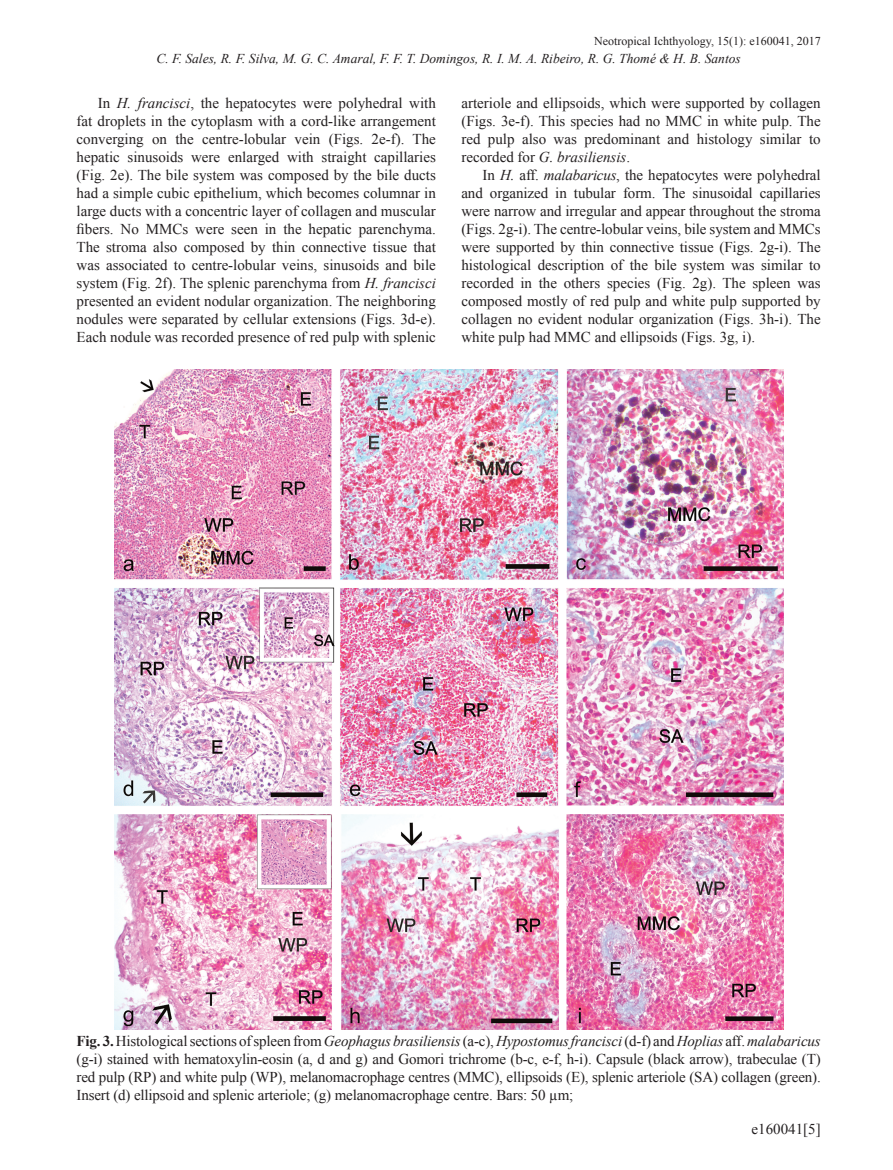
<style>
.page{position:relative;width:893px;height:1170px;background:#fff}
.page>*{position:absolute;margin:0;border:0;box-sizing:border-box;transform-origin:0 0}
.t1{font:15px/18px "Times New Roman";color:#231f20;text-align:justify}
.t2{font:italic 13.5px "Times New Roman";color:#231f20}
.t3{font:12px "Times New Roman";color:#231f20}
.s1{font-style:italic}
.s2{font-weight:700}
</style>
<div class="page">
<img style="left:114px;top:369px;width:669px;height:660px">
<p class="t3" style="left:594px;top:33px;width:228px">Neotropical Ichthyology, 15(1): e160041, 2017</p>
<p class="t2" style="left:156px;top:49px;width:586px">C. F. Sales, R. F. Silva, M. G. C. Amaral, F. F. T. Domingos, R. I. M. A. Ribeiro, R. G. Thomé &amp; H. B. Santos</p>
<p class="t1" style="left:77px;top:94px;width:361px;text-indent:21px">In <span class="s1">H. francisci</span>, the hepatocytes were polyhedral with fat droplets in the cytoplasm with a cord-like arrangement converging on the centre-lobular vein (Figs. 2e-f). The hepatic sinusoids were enlarged with straight capillaries (Fig. 2e). The bile system was composed by the bile ducts had a simple cubic epithelium, which becomes columnar in large ducts with a concentric layer of collagen and muscular fibers. No MMCs were seen in the hepatic parenchyma.<br>The stroma also composed by thin connective tissue that was associated to centre-lobular veins, sinusoids and bile system (Fig. 2f). The splenic parenchyma from <span class="s1">H. francisci </span>presented an evident nodular organization. The neighboring nodules were separated by cellular extensions (Figs. 3d-e).<br>Each nodule was recorded presence of red pulp with splenic</p>
<p class="t1" style="left:461px;top:94px;width:361px">arteriole and ellipsoids, which were supported by collagen (Figs. 3e-f). This species had no MMC in white pulp. The red pulp also was predominant and histology similar to recorded for <span class="s1">G. brasiliensis</span>.</p>
<p class="t1" style="left:461px;top:166px;width:361px;text-indent:21px">In <span class="s1">H.</span> aff. <span class="s1">malabaricus</span>, the hepatocytes were polyhedral and organized in tubular form. The sinusoidal capillaries were narrow and irregular and appear throughout the stroma (Figs. 2g-i). The centre-lobular veins, bile system and MMCs were supported by thin connective tissue (Figs. 2g-i). The histological description of the bile system was similar to recorded in the others species (Fig. 2g). The spleen was composed mostly of red pulp and white pulp supported by collagen no evident nodular organization (Figs. 3h-i). The white pulp had MMC and ellipsoids (Figs. 3g, i).</p>
<p class="t1" style="left:77px;top:1031px;width:746px"><span class="s2">Fig. 3.</span> Histological sections of spleen from <span class="s1">Geophagus brasiliensis</span> (a-c), <span class="s1">Hypostomus francisci</span> (d-f) and <span class="s1">Hoplias</span> aff. <span class="s1">malabaricus </span>(g-i) stained with hematoxylin-eosin (a, d and g) and Gomori trichrome (b-c, e-f, h-i). Capsule (black arrow), trabeculae (T) red pulp (RP) and white pulp (WP), melanomacrophage centres (MMC), ellipsoids (E), splenic arteriole (SA) collagen (green).<br>Insert (d) ellipsoid and splenic arteriole; (g) melanomacrophage centre. Bars: 50 µm;</p>
<p class="t1" style="left:751px;top:1119px;width:71px">e160041[5]</p>
</div>
